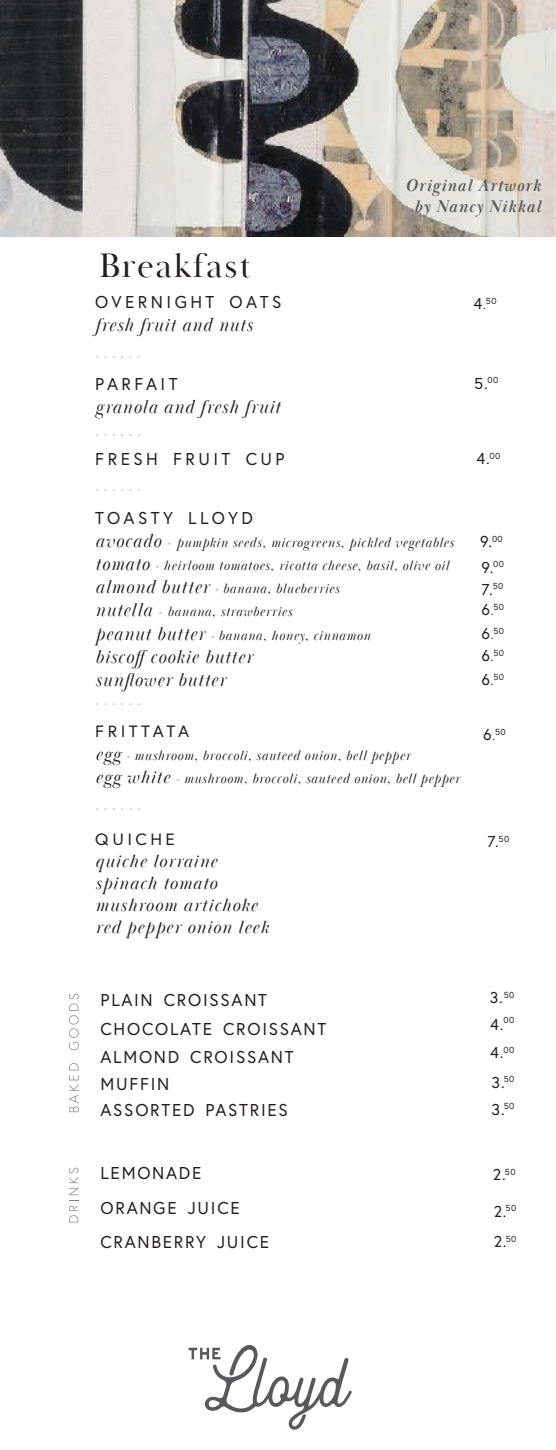
<style>
.page{position:relative;width:556px;height:1450px;background:#fff}
.page>*{position:absolute;margin:0;border:0;box-sizing:border-box;transform-origin:0 0}
.t1{font:35px "Baskerville Poster PT";letter-spacing:.05em;color:#231f20}
.t2{font:italic 19.25px/23.1px "Baskerville Poster PT";letter-spacing:.05em;color:#231f20}
.t3{font:19.25px "Europa";color:#d0d2d3}
.t4{font:italic 18.38px/22.1px "Baskerville Poster PT";letter-spacing:.05em;color:#231f20;scale:1.05 1}
.t5{font:italic 700 17.5px/21px "Baskerville Display PT";letter-spacing:.05em;color:#58595b;text-align:center}
.t6{font:17.15px/34.3px "Europa";letter-spacing:.1em;color:#231f20}
.t7{font:17.15px "Europa";letter-spacing:.2em;color:#231f20}
.t8{font:16.28px "Europa";letter-spacing:.2em;color:#231f20;scale:1.05 1}
.t9{font:15.75px/28.7px "Europa";color:#231f20}
.t10{font:italic 14px/23.1px "Baskerville Poster PT";letter-spacing:.05em;color:#231f20}
.t11{font:8.75px "Europa";letter-spacing:.05em;color:#231f20}
.s1{font-size:12.25px}
.s2{font-size:19.25px}
.s3{font-size:18.38px}
.s4{font-size:15.75px}
</style>
<div class="page">
<svg style="left:188px;top:1345px;width:164px;height:84px"></svg>
<svg style="left:69px;top:1167px;width:9px;height:55px"></svg>
<svg style="left:69px;top:1063px;width:9px;height:49px"></svg>
<svg style="left:69px;top:993px;width:10px;height:57px"></svg>
<img style="left:0;top:0;width:555px;height:236px">
<h1 class="t1" style="left:99px;top:245px;width:153px">Breakfast</h1>
<p class="t7" style="left:95px;top:291px;width:187px">OVERNIGHT OATS</p>
<h2 class="t2" style="left:95px;top:314px;width:158px">fresh fruit and nuts</h2>
<h2 class="t3" style="left:95px;top:338px;width:47px">......</h2>
<p class="t7" style="left:95px;top:372px;width:84px">PARFAIT</p>
<h2 class="t2" style="left:95px;top:396px;width:186px">granola and fresh fruit</h2>
<p class="t7" style="left:95px;top:448px;width:191px">FRESH FRUIT CUP</p>
<h2 class="t3" style="left:95px;top:417px;width:47px">......</h2>
<h2 class="t3" style="left:95px;top:472px;width:47px">......</h2>
<p class="t5" style="left:405px;top:175px;width:136px">Original Artwork by Nancy Nikkal</p>
<p class="t11" style="left:485px;top:295px;width:12px">50</p>
<p class="t9" style="left:473px;top:289px;width:14px">4<span class="s1">.</span></p>
<p class="t11" style="left:487px;top:375px;width:12px">00</p>
<p class="t9" style="left:474px;top:368px;width:15px">5.</p>
<p class="t11" style="left:489px;top:450px;width:12px">00</p>
<p class="t9" style="left:476px;top:444px;width:15px">4.</p>
<p class="t7" style="left:95px;top:507px;width:159px">TOASTY LLOYD</p>
<p class="t10" style="left:95px;top:531px;width:359px"><span class="s2">avocado</span> - pumpkin seeds, microgreens, pickled vegetables <span class="s2">tomato</span> - heirloom tomatoes, ricotta cheese, basil, olive oil <span class="s2">almond butter</span> - banana, blueberries<br><span class="s2">nutella</span> - banana, strawberries<br><span class="s2">peanut butter</span> - banana, honey, cinnamon</p>
<h2 class="t2" style="left:95px;top:646px;width:158px">biscoffcookie butter sunflower butter</h2>
<p class="t8" style="left:95px;top:721px;width:91px">FRITTATA</p>
<p class="t10" style="left:95px;top:744px;width:365px"><span class="s3">egg</span> - mushroom, broccoli, sauteed onion, bell pepper<br><span class="s3">egg white</span> - mushroom, broccoli, sauteed onion, bell pepper</p>
<h2 class="t3" style="left:95px;top:686px;width:47px">......</h2>
<h2 class="t3" style="left:95px;top:791px;width:47px">......</h2>
<p class="t8" style="left:95px;top:828px;width:77px">QUICHE</p>
<h3 class="t4" style="left:95px;top:850px;width:166px">quiche lorraine spinach tomato mushroom artichoke red pepper onion leek</h3>
<p class="t9" style="left:480px;top:526px;width:24px">9.<sup>00</sup></p>
<p class="t9" style="left:481px;top:556px;width:24px;line-height:22.1px">9.<sup>00<br></sup>7.<sup>50</sup></p>
<p class="t11" style="left:481px;top:601px;width:24px"><span class="s4">6</span><span class="s1">.</span>50</p>
<p class="t11" style="left:481px;top:625px;width:24px"><span class="s4">6</span><span class="s1">.</span>50</p>
<p class="t11" style="left:481px;top:647px;width:24px"><span class="s4">6</span><span class="s1">.</span>50</p>
<p class="t11" style="left:481px;top:671px;width:24px"><span class="s4">6</span><span class="s1">.</span>50</p>
<p class="t11" style="left:482px;top:726px;width:24px"><span class="s4">6</span><span class="s1">.</span>50</p>
<p class="t9" style="left:487px;top:827px;width:23px">7.<sup>50</sup></p>
<p class="t11" style="left:503px;top:989px;width:12px">50</p>
<p class="t11" style="left:503px;top:1014px;width:12px">00</p>
<p class="t11" style="left:503px;top:1044px;width:12px">00</p>
<p class="t11" style="left:503px;top:1073px;width:12px">50</p>
<p class="t9" style="left:489px;top:983px;width:14px">3.</p>
<p class="t6" style="left:100px;top:982px;width:168px">PLAIN CROISSANT</p>
<p class="t6" style="left:100px;top:1014px;width:227px;line-height:28px">CHOCOLATE CROISSANT<br>ALMOND CROISSANT</p>
<p class="t9" style="left:489px;top:1009px;width:15px">4.<br>4.</p>
<p class="t9" style="left:491px;top:1067px;width:14px">3.</p>
<p class="t6" style="left:100px;top:1066px;width:70px">MUFFIN</p>
<p class="t6" style="left:100px;top:1092px;width:189px">ASSORTED PASTRIES</p>
<p class="t9" style="left:491px;top:1094px;width:24px">3.<sup>50</sup></p>
<p class="t6" style="left:100px;top:1155px;width:170px">LEMONADE<br>ORANGE JUICE<br>CRANBERRY JUICE</p>
<p class="t9" style="left:492px;top:1159px;width:24px">2.<sup>50</sup></p>
<p class="t11" style="left:505px;top:1202px;width:12px">50</p>
<p class="t9" style="left:493px;top:1226px;width:24px">2.<sup>50</sup></p>
<p class="t9" style="left:493px;top:1196px;width:14px">2.</p>
</div>
